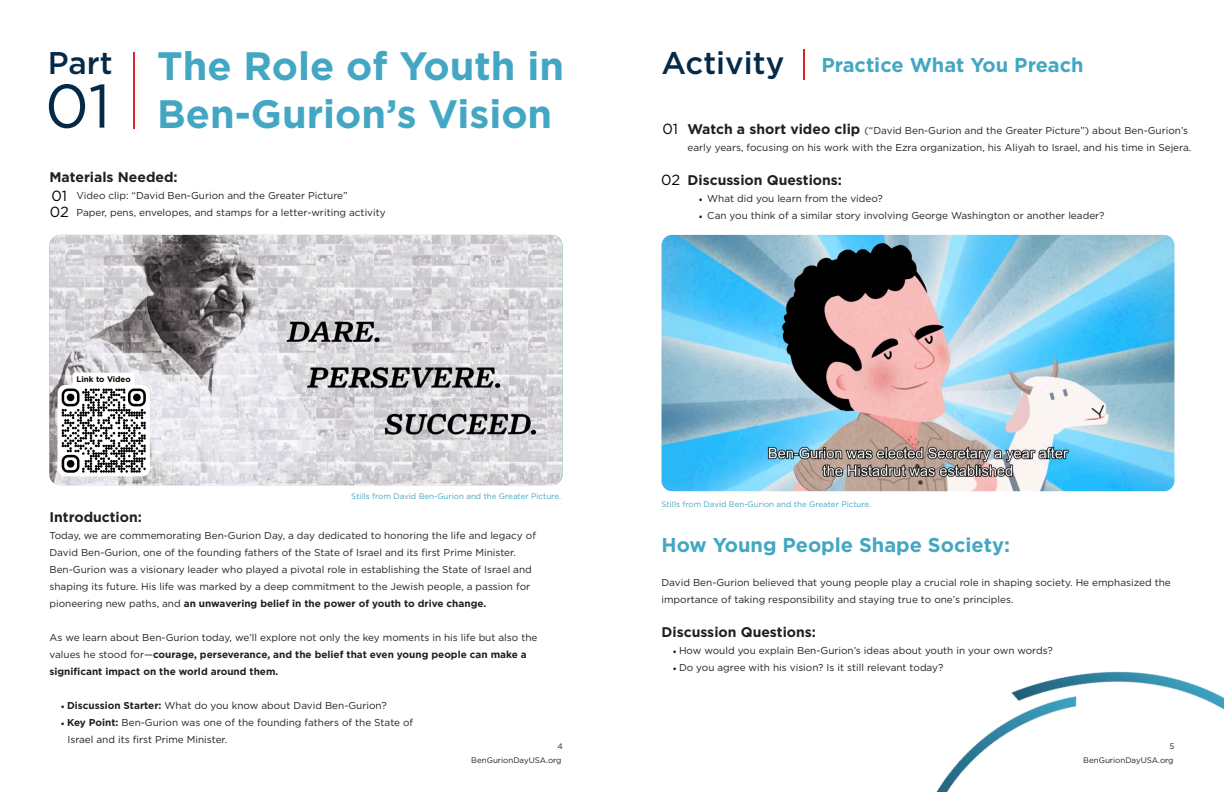
<style>
.page{position:relative;width:1224px;height:792px;background:#fff}
.page>*{position:absolute;margin:0;border:0;box-sizing:border-box;transform-origin:0 0}
.t1{font:61.3px "Gotham";color:#052a48}
.t2{font:700 39.6px "Gotham";color:#43a7c4}
.t3{font:500 31.4px "Gotham";color:#052a48}
.t4{font:700 20px "Gotham";color:#43a7c4}
.t5{font:14.7px "Gotham";letter-spacing:-.01em;color:#040503}
.t6{font:700 14px "Gotham";color:#231f20}
.t7{font:10px/17px "Gotham";color:#231f20}
.t8{font:8px "Gotham";color:#43a7c4}
.t9{font:8px "Gotham";color:#231f20}
.t10{font:700 8px "Gotham";color:#040503}
.s1{font-weight:700;font-size:14px}
.s2{font-family:"Minion Pro"}
.s3{font-weight:700}
</style>
<div class="page">
<img style="left:936px;top:671px;width:288px;height:121px">
<img style="left:662px;top:235px;width:512px;height:256px">
<hr style="left:133px;top:52px;width:1px;height:76px;background:#da2329">
<img style="left:50px;top:235px;width:512px;height:250px">
<div style="left:73px;top:373px;width:62px;height:15px;background:#fff;border-radius:3px"></div>
<div style="left:58px;top:385px;width:92px;height:91px;background:#fff;border-radius:8px"></div>
<svg style="left:62px;top:389px;width:84px;height:84px"></svg>
<hr style="left:804px;top:49px;width:1px;height:31px;background:#da2329">
<p class="t3" style="left:48px;top:42px;width:66px">Part</p>
<p class="t1" style="left:45px;top:67px;width:67px">01</p>
<p class="t2" style="left:157px;top:40px;width:408px">The Role of Youth in</p>
<p class="t2" style="left:157px;top:87px;width:397px">Ben-Gurion’s Vision</p>
<p class="t6" style="left:50px;top:168px;width:130px">Materials Needed:</p>
<p class="t5" style="left:51px;top:186px;width:17px">01</p>
<p class="t5" style="left:50px;top:202px;width:21px">02</p>
<p class="t7" style="left:77px;top:187px;width:273px">Video clip: “David Ben-Gurion and the Greater Picture”</p>
<p class="t7" style="left:77px;top:204px;width:311px">Paper, pens, envelopes, and stamps for a letter-writing activity</p>
<p class="t10" style="left:77px;top:374px;width:56px">Link to Video</p>
<p class="t8" style="left:351px;top:491px;width:211px">Stills from David Ben-Gurion and the Greater Picture.</p>
<p class="t3" style="left:662px;top:43px;width:124px">Activity</p>
<p class="t4" style="left:822px;top:52px;width:264px">Practice What You Preach</p>
<p class="t5" style="left:662px;top:119px;width:17px">01</p>
<p class="t5" style="left:661px;top:170px;width:21px">02</p>
<p class="t7" style="left:688px;top:121px;width:505px"><span class="s1">Watch a short video clip</span> (“David Ben-Gurion and the Greater Picture”) about Ben-Gurion’s early years, focusing on his work with the Ezra organization, his Aliyah to Israel, and his time in Sejera.</p>
<p class="t6" style="left:688px;top:170px;width:156px">Discussion Questions:</p>
<p class="t7" style="left:699px;top:189px;width:185px"><span class="s2">•</span> What did you learn from the video?</p>
<p class="t7" style="left:699px;top:206px;width:407px"><span class="s2">•</span> Can you think of a similar story involving George Washington or another leader?</p>
<p class="t6" style="left:50px;top:508px;width:94px">Introduction:</p>
<p class="t7" style="left:50px;top:527px;width:488px">Today, we are commemorating Ben-Gurion Day, a day dedicated to honoring the life and legacy of<br>David Ben-Gurion, one of the founding fathers of the State of Israel and its first Prime Minister.</p>
<p class="t7" style="left:50px;top:561px;width:484px">Ben-Gurion was a visionary leader who played a pivotal role in establishing the State of Israel and shaping its future. His life was marked by a deep commitment to the Jewish people, a passion for pioneering new paths, and <span class="s3">an unwavering belief in the power of youth to drive change.</span></p>
<p class="t7" style="left:50px;top:629px;width:490px">As we learn about Ben-Gurion today, we’ll explore not only the key moments in his life but also the values he stood for—<span class="s3">courage, perseverance, and the belief that even young people can make a significant impact on the world around them.</span></p>
<p class="t7" style="left:61px;top:697px;width:327px"><span class="s2">•</span> <span class="s3">Discussion Starter:</span> What do you know about David Ben-Gurion?</p>
<p class="t7" style="left:61px;top:714px;width:354px"><span class="s2">•</span> <span class="s3">Key Point:</span> Ben-Gurion was one of the founding fathers of the State of</p>
<p class="t7" style="left:68px;top:731px;width:161px">Israel and its first Prime Minister.</p>
<p class="t8" style="left:662px;top:499px;width:211px">Stills from David Ben-Gurion and the Greater Picture.</p>
<p class="t4" style="left:662px;top:531px;width:350px">How Young People Shape Society:</p>
<p class="t7" style="left:662px;top:573px;width:511px">David Ben-Gurion believed that young people play a crucial role in shaping society. He emphasized the importance of taking responsibility and staying true to one’s principles.</p>
<p class="t6" style="left:662px;top:622px;width:156px">Discussion Questions:</p>
<p class="t7" style="left:673px;top:641px;width:381px"><span class="s2">•</span> How would you explain Ben-Gurion’s ideas about youth in your own words?</p>
<p class="t7" style="left:673px;top:658px;width:272px"><span class="s2">•</span> Do you agree with his vision? Is it still relevant today?</p>
<p class="t9" style="left:558px;top:741px;width:7px">4</p>
<p class="t9" style="left:1170px;top:741px;width:6px">5</p>
<p class="t9" style="left:471px;top:755px;width:92px">BenGurionDayUSA.org</p>
<p class="t9" style="left:1083px;top:755px;width:92px">BenGurionDayUSA.org</p>
</div>
